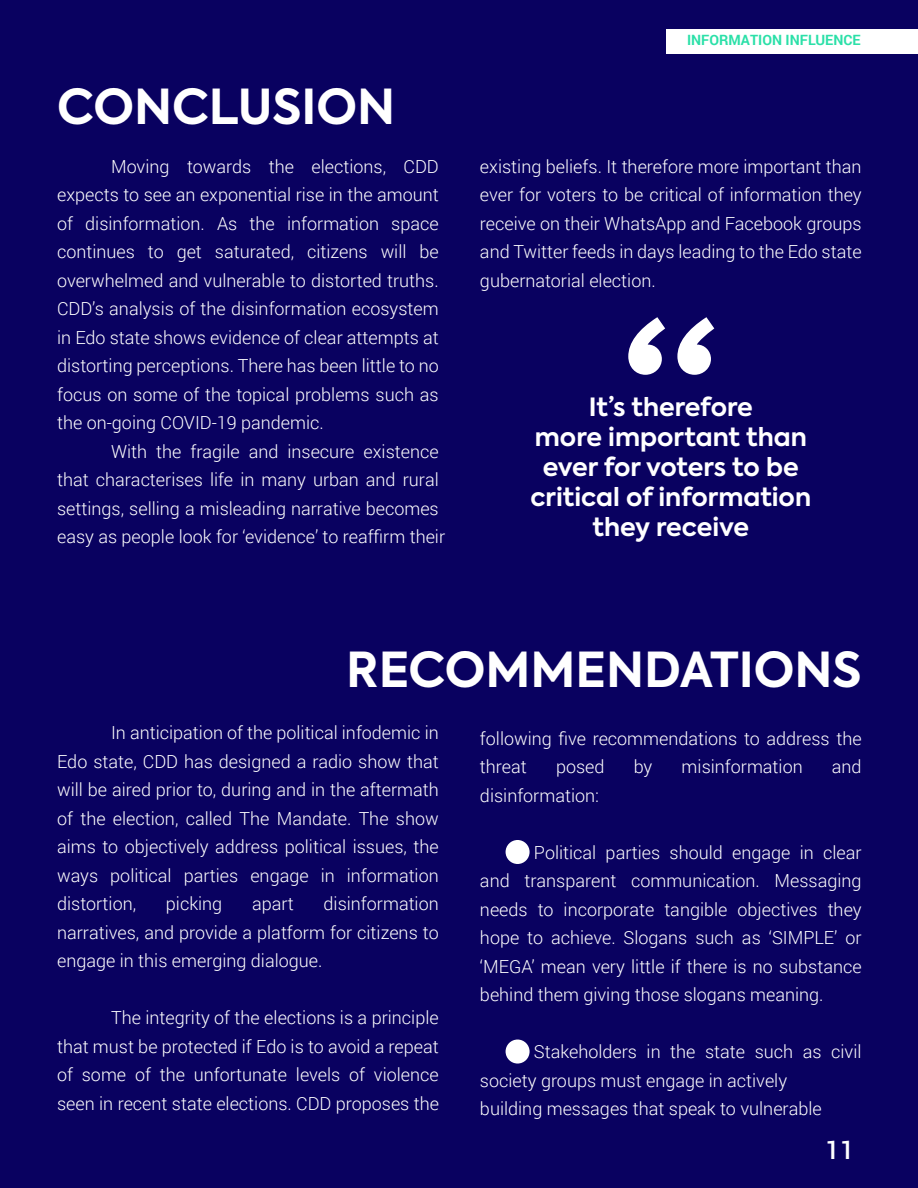
<style>
.page{position:relative;width:918px;height:1188px;background:#090160}
.page>*{position:absolute;margin:0;border:0;box-sizing:border-box;transform-origin:0 0}
.t1{font:700 197.25px "Axiforma";color:#fff}
.t2{font:700 48px "Axiforma";color:#fff}
.t3{font:500 25.5px "Roboto";color:#fff}
.t4{font:700 25.05px/30px "Axiforma";color:#fff;text-align:center}
.t5{font:300 18px/28.5px "Roboto";color:#fff;text-align:justify}
.t6{font:700 14.25px "Roboto";color:#2be0a8}
</style>
<div class="page">
<div style="left:666px;top:29px;width:252px;height:24px;background:#fff"></div>
<div style="left:506px;top:840px;width:24px;height:24px;background:#fff;border-radius:50%"></div>
<div style="left:506px;top:1040px;width:24px;height:24px;background:#fff;border-radius:50%"></div>
<h2 class="t2" style="left:57px;top:74px;width:340px">CONCLUSION</h2>
<p class="t5" style="left:57px;top:151px;width:383px;text-indent:54px">Moving towards the elections, CDD expects to see an exponential rise in the amount of disinformation. As the information space continues to get saturated, citizens will be overwhelmed and vulnerable to distorted truths.<br>CDD’s analysis of the disinformation ecosystem in Edo state shows evidence of clear attempts at distorting perceptions. There has been little to no focus on some of the topical problems such as the on-going COVID-19 pandemic.</p>
<p class="t5" style="left:57px;top:436px;width:390px;text-align:left;text-indent:54px">With the fragile and insecure existence that characterises life in many urban and rural settings, selling a misleading narrative becomes easy as people look for ‘evidence’ to reaffirm their</p>
<p class="t6" style="left:687px;top:30px;width:175px">INFORMATION INFLUENCE</p>
<p class="t5" style="left:480px;top:151px;width:383px">existing beliefs. It therefore more important than ever for voters to be critical of information they receive on their WhatsApp and Facebook groups and Twitter feeds in days leading to the Edo state gubernatorial election.</p>
<h1 class="t1" style="left:621px;top:271px;width:101px">“</h1>
<h3 class="t4" style="left:531px;top:392px;width:282px">It’s therefore<br>more important than ever for voters to be critical of information they receive</h3>
<h2 class="t2" style="left:346px;top:637px;width:517px">RECOMMENDATIONS</h2>
<p class="t5" style="left:57px;top:718px;width:383px;text-indent:54px">In anticipation of the political infodemic in Edo state, CDD has designed a radio show that will be aired prior to, during and in the aftermath of the election, called The Mandate. The show aims to objectively address political issues, the ways political parties engage in information distortion,</p>
<p class="t5" style="left:57px;top:889px;width:383px;text-indent:266px">disinformation narratives, and provide a platform for citizens to engage in this emerging dialogue.</p>
<p class="t5" style="left:57px;top:1003px;width:383px;text-indent:54px">The integrity of the elections is a principle that must be protected if Edo is to avoid a repeat of some of the unfortunate levels of violence seen in recent state elections. CDD proposes the</p>
<p class="t5" style="left:166px;top:889px;width:58px">picking</p>
<p class="t5" style="left:252px;top:889px;width:43px">apart</p>
<p class="t5" style="left:480px;top:724px;width:383px">following five recommendations to address the threat</p>
<p class="t5" style="left:556px;top:752px;width:50px">posed</p>
<p class="t5" style="left:634px;top:752px;width:20px">by</p>
<p class="t5" style="left:682px;top:752px;width:123px">misinformation</p>
<p class="t5" style="left:832px;top:752px;width:31px">and</p>
<p class="t5" style="left:480px;top:781px;width:121px">disinformation:</p>
<p class="t5" style="left:480px;top:838px;width:383px;text-indent:54px">Political parties should engage in clear and transparent communication. Messaging needs to incorporate tangible objectives they hope to achieve. Slogans such as ‘SIMPLE’ or ‘MEGA’ mean very little if there is no substance behind them giving those slogans meaning.</p>
<p class="t5" style="left:480px;top:1037px;width:383px;text-align:left;text-indent:54px">Stakeholders in the state such as civil society groups must engage in actively<br>building messages that speak to vulnerable</p>
<h3 class="t3" style="left:826px;top:1132px;width:30px">11</h3>
</div>
